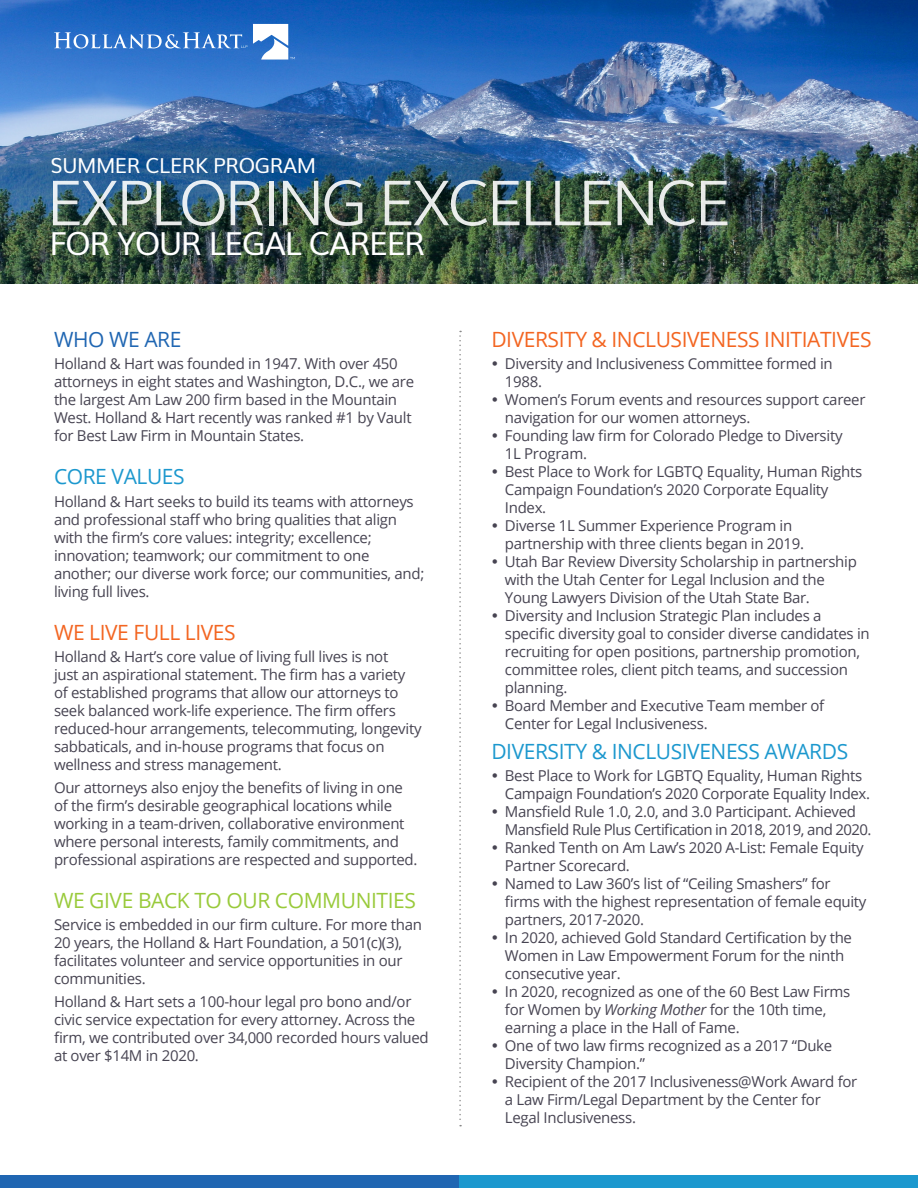
<style>
.page{position:relative;width:918px;height:1188px;background:#fff}
.page>*{position:absolute;margin:0;border:0;box-sizing:border-box;transform-origin:0 0}
.t1{font:300 62.55px "Muli";letter-spacing:-.06em;color:#fff}
.t2{font:31.65px "Muli";letter-spacing:-.04em;color:#fff}
.bullet{font:21px "Open Sans";letter-spacing:-.02em;color:#f36521}
.bullet-2{font:21px "Open Sans";letter-spacing:-.02em;color:#1c98ce}
.t3{font:21px "Open Sans";letter-spacing:-.02em;color:#99ca3b}
.t4{font:21px "Open Sans";letter-spacing:-.02em;color:#2066b2}
.t5{font:20.7px "Muli";letter-spacing:-.02em;color:#fff}
.bullet-3{font:15px/18px "Open Sans";letter-spacing:-.02em;color:#474452}
.bullet-4{font:15px/18px "Open Sans";letter-spacing:-.04em;color:#474452}
.s1{font-style:italic}
</style>
<div class="page">
<svg style="left:459px;top:331px;width:2px;height:795px"></svg>
<div style="left:459px;top:1176px;width:459px;height:12px;background:#1c98ce"></div>
<div style="left:0;top:1176px;width:459px;height:12px;background:#2066b2"></div>
<img style="left:0;top:0;width:918px;height:283px">
<svg style="left:54px;top:24px;width:241px;height:36px;background:#5089d1"></svg>
<p class="t5" style="left:51px;top:148px;width:267px">SUMMER CLERK PROGRAM</p>
<h1 class="t1" style="left:46px;top:153px;width:686px">EXPLORING EXCELLENCE</h1>
<p class="t2" style="left:50px;top:218px;width:377px">FOR YOUR LEGAL CAREER</p>
<p class="t4" style="left:54px;top:325px;width:129px">WHO WE ARE</p>
<p class="bullet-3" style="left:54px;top:354px;width:362px">Holland &amp; Hart was founded in 1947. With over 450 attorneys in eight states and Washington, D.C., we are the largest Am Law 200 firm based in the Mountain West. Holland &amp; Hart recently was ranked #1 by Vault for Best Law Firm in Mountain States.</p>
<p class="bullet-2" style="left:54px;top:462px;width:132px">CORE VALUES</p>
<p class="bullet-3" style="left:54px;top:492px;width:372px">Holland &amp; Hart seeks to build its teams with attorneys and professional staff who bring qualities that align with the firm’s core values: integrity; excellence; innovation; teamwork; our commitment to one another; our diverse work force; our communities, and; living full lives.</p>
<p class="bullet" style="left:54px;top:618px;width:183px">WE LIVE FULL LIVES</p>
<p class="bullet-3" style="left:54px;top:647px;width:369px">Holland &amp; Hart’s core value of living full lives is not<br>just an aspirational statement. The firm has a variety of established programs that allow our attorneys to seek balanced work-life experience. The firm offers reduced-hour arrangements, telecommuting, longevity sabbaticals, and in-house programs that focus on wellness and stress management.</p>
<p class="bullet-3" style="left:54px;top:778px;width:365px">Our attorneys also enjoy the benefits of living in one of the firm’s desirable geographical locations while working in a team-driven, collaborative environment where personal interests, family commitments, and professional aspirations are respected and supported.</p>
<p class="t3" style="left:54px;top:886px;width:363px">WE GIVE BACK TO OUR COMMUNITIES</p>
<p class="bullet-3" style="left:54px;top:916px;width:370px">Service is embedded in our firm culture. For more than 20 years, the Holland &amp; Hart Foundation, a 501(c)(3), facilitates volunteer and service opportunities in our communities.</p>
<p class="bullet-3" style="left:54px;top:992px;width:376px">Holland &amp; Hart sets a 100-hour legal pro bono and/or civic service expectation for every attorney. Across the firm, we contributed over 34,000 recorded hours valued at over $14M in 2020.</p>
<p class="bullet" style="left:491px;top:325px;width:382px">DIVERSITY &amp; INCLUSIVENESS INITIATIVES</p>
<p class="bullet-3" style="left:505px;top:354px;width:329px">Diversity and Inclusiveness Committee formed in<br>1988.</p>
<p class="bullet-3" style="left:505px;top:390px;width:362px">Women’s Forum events and resources support career navigation for our women attorneys.</p>
<p class="bullet-3" style="left:505px;top:426px;width:339px">Founding law firm for Colorado Pledge to Diversity<br>1L Program.</p>
<p class="bullet-3" style="left:505px;top:462px;width:359px">Best Place to Work for LGBTQ Equality, Human Rights<br>Campaign Foundation’s 2020 Corporate Equality<br>Index.</p>
<p class="bullet-3" style="left:505px;top:516px;width:301px">Diverse 1L Summer Experience Program in partnership with three clients began in 2019.</p>
<p class="bullet-3" style="left:505px;top:552px;width:354px">Utah Bar Review Diversity Scholarship in partnership with the Utah Center for Legal Inclusion and the<br>Young Lawyers Division of the Utah State Bar.</p>
<p class="bullet-3" style="left:505px;top:606px;width:366px">Diversity and Inclusion Strategic Plan includes a specific diversity goal to consider diverse candidates in recruiting for open positions, partnership promotion, committee roles, client pitch teams, and succession planning.</p>
<p class="bullet-3" style="left:505px;top:696px;width:321px">Board Member and Executive Team member of<br>Center for Legal Inclusiveness.</p>
<p class="bullet-2" style="left:491px;top:737px;width:358px">DIVERSITY &amp; INCLUSIVENESS AWARDS</p>
<p class="bullet-3" style="left:505px;top:767px;width:367px">Best Place to Work for LGBTQ Equality, Human Rights<br>Campaign Foundation’s 2020 Corporate Equality Index.</p>
<p class="bullet-4" style="left:505px;top:803px;width:368px">Mansfield Rule 1.0, 2.0, and 3.0 Participant. Achieved<br>Mansfield Rule Plus Certification in 2018, 2019, and 2020.</p>
<p class="bullet-3" style="left:505px;top:839px;width:360px">Ranked Tenth on Am Law’s 2020 A-List: Female Equity<br>Partner Scorecard.</p>
<p class="bullet-3" style="left:505px;top:875px;width:363px">Named to Law 360’s list of “Ceiling Smashers” for firms with the highest representation of female equity partners, 2017-2020.</p>
<p class="bullet-3" style="left:505px;top:929px;width:349px">In 2020, achieved Gold Standard Certification by the<br>Women in Law Empowerment Forum for the ninth consecutive year.</p>
<p class="bullet-3" style="left:505px;top:983px;width:347px">In 2020, recognized as one of the 60 Best Law Firms for Women by <span class="s1">Working Mother</span> for the 10th time, earning a place in the Hall of Fame.</p>
<p class="bullet-3" style="left:505px;top:1037px;width:329px">One of two law firms recognized as a 2017 “Duke<br>Diversity Champion.”</p>
<p class="bullet-3" style="left:505px;top:1073px;width:354px">Recipient of the 2017 Inclusiveness@Work Award for a Law Firm/Legal Department by the Center for<br>Legal Inclusiveness.</p>
</div>
